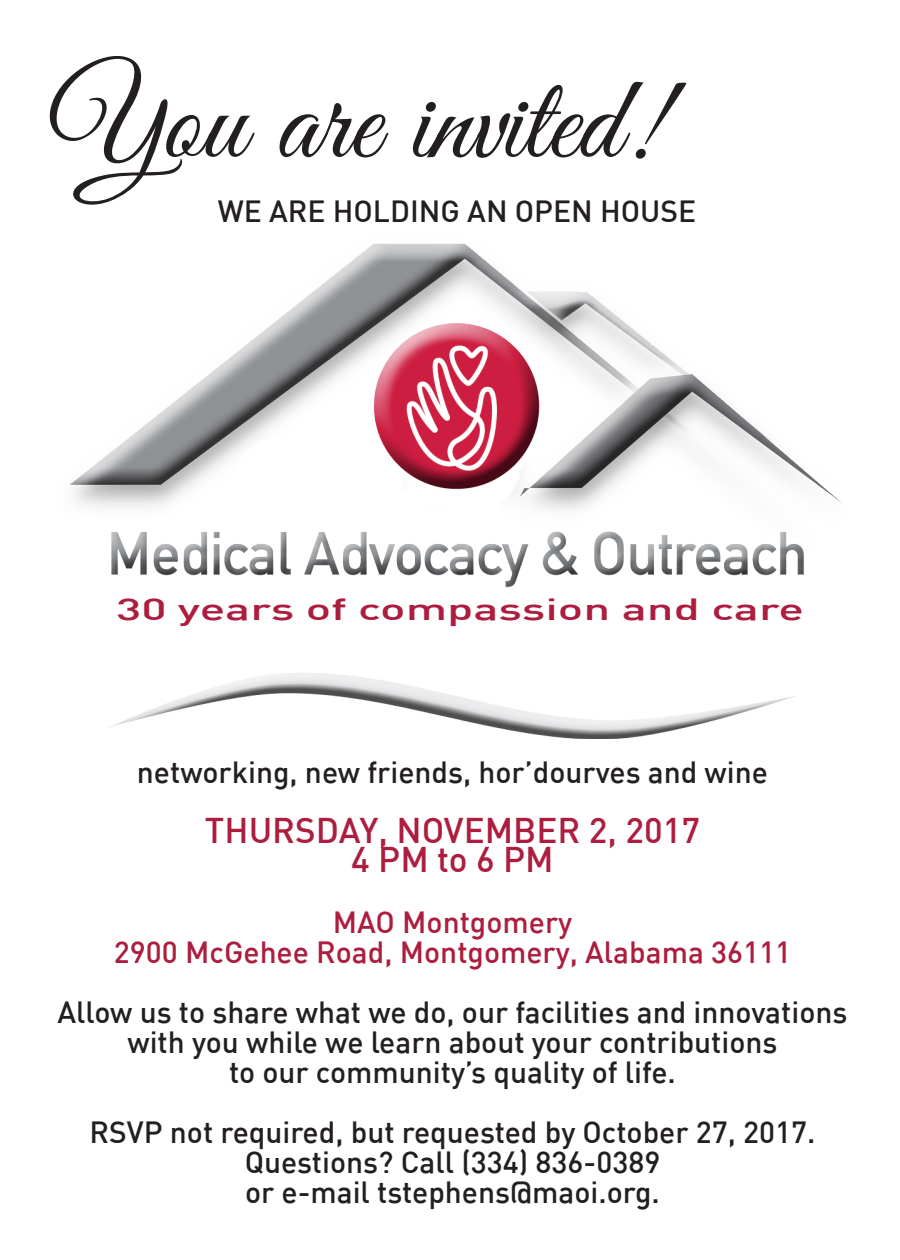
<style>
.page{position:relative;width:900px;height:1260px;background:#fff}
.page>*{position:absolute;margin:0;border:0;box-sizing:border-box;transform-origin:0 0}
.t1{font:120px "Great Vibes";color:#231f20}
.t2{font:500 35px/30px "DIN";color:#ac1d3e;text-align:center}
.t3{font:500 30px/30px "DIN";color:#231f20;text-align:center}
.t4{font:500 30px/30px "DIN";color:#ac1d3e;text-align:center}
.t5{font:500 30px "DIN";color:#ac1d3e;scale:1.58 1}
</style>
<div class="page">
<div style="left:56px;top:254px;width:803px;height:485px;background:#231f20;opacity:.75"></div>
<img style="left:75px;top:312px;width:750px;height:329px">
<div style="left:93px;top:311px;width:724px;height:288px;background:#fff;opacity:.75"></div>
<div style="left:97px;top:349px;width:725px;height:256px;background:#231f20;opacity:.75"></div>
<h1 class="t1" style="left:48px;top:55px;width:617px">You are invited!</h1>
<p class="t3" style="left:218px;top:195px;width:480px">WE ARE HOLDING AN OPEN HOUSE</p>
<p class="t5" style="left:116px;top:590px;width:437px">30 years of compassion and care</p>
<p class="t3" style="left:137px;top:756px;width:633px">networking, new friends, hor’dourves and wine</p>
<p class="t2" style="left:205px;top:814px;width:497px">THURSDAY, NOVEMBER 2, 2017<br>4 PM to 6 PM</p>
<p class="t4" style="left:114px;top:906px;width:679px">MAO Montgomery<br>2900 McGehee Road, Montgomery, Alabama 36111</p>
<p class="t3" style="left:58px;top:996px;width:791px">Allow us to share what we do, our facilities and innovations with you while we learn about your contributions<br>to our community’s quality of life.</p>
<p class="t3" style="left:90px;top:1116px;width:727px">RSVP not required, but requested by October 27, 2017.<br>Questions? Call (334) 836-0389<br>or e-mail tstephens@maoi.org.</p>
</div>
